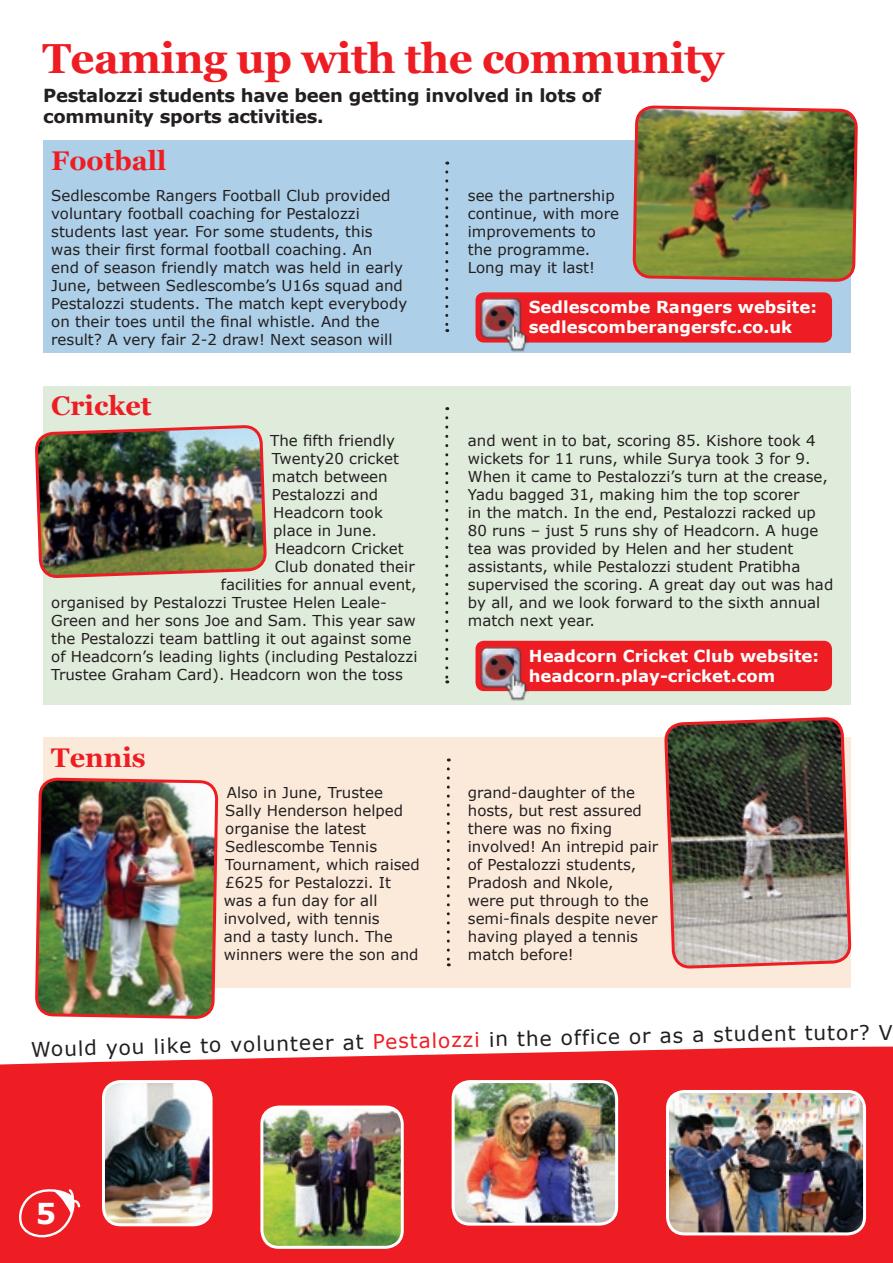
<style>
.page{position:relative;width:893px;height:1263px;background:#fff}
.page>*{position:absolute;margin:0;border:0;box-sizing:border-box;transform-origin:0 0}
.t1{font:700 42px "Georgia";letter-spacing:-.015em;color:#ee1d23}
.t2{font:700 28.8px "Verdana";color:#fff}
.t3{font:700 27px "Georgia";color:#ee1d23}
.t4{font:20.25px "Verdana";color:#231f20}
.t5{font:700 18px/21.6px "Verdana";letter-spacing:-.015em;color:#231f20}
.t6{font:700 16.5px/19.8px "Verdana";color:#fff}
.t7{font:15px/18px "Verdana";color:#231f20}
.s1{color:#ee1d23}
</style>
<div class="page">
<svg style="left:0;top:1046px;width:893px;height:217px;background:#ef2b31"></svg>
<svg style="left:18px;top:1186px;width:16px;height:54px"></svg>
<div style="left:43px;top:140px;width:807px;height:213px;background:#adcfe7"></div>
<div style="left:43px;top:386px;width:807px;height:319px;background:#dfebdb"></div>
<div style="left:43px;top:737px;width:807px;height:250px;background:#fbeada"></div>
<img style="left:36px;top:426px;width:230px;height:147px">
<svg style="left:445px;top:172px;width:3px;height:160px"></svg>
<svg style="left:445px;top:418px;width:3px;height:265px"></svg>
<svg style="left:447px;top:769px;width:3px;height:197px"></svg>
<div style="left:475px;top:292px;width:357px;height:51px;background:#ee1d23;border-radius:9px"></div>
<img style="left:478px;top:297px;width:51px;height:55px">
<div style="left:475px;top:641px;width:357px;height:50px;background:#ee1d23;border-radius:9px"></div>
<img style="left:478px;top:646px;width:51px;height:55px">
<img style="left:262px;top:1107px;width:140px;height:140px">
<div style="left:260px;top:1105px;width:144px;height:144px;border:3px solid #fff;border-radius:17px"></div>
<img style="left:453px;top:1081px;width:164px;height:143px">
<div style="left:452px;top:1080px;width:166px;height:145px;border:3px solid #fff;border-radius:17px"></div>
<img style="left:667px;top:1091px;width:197px;height:143px">
<div style="left:666px;top:1090px;width:200px;height:145px;border:3px solid #fff;border-radius:17px"></div>
<img style="left:632px;top:105px;width:226px;height:178px">
<img style="left:665px;top:718px;width:185px;height:404px">
<img style="left:34px;top:455px;width:186px;height:808px">
<h1 class="t1" style="left:43px;top:27px;width:683px">Teaming up with the community</h1>
<p class="t5" style="left:43px;top:85px;width:560px">Pestalozzi students have been getting involved in lots of community sports activities.</p>
<h3 class="t3" style="left:51px;top:140px;width:117px">Football</h3>
<p class="t7" style="left:51px;top:186px;width:357px">Sedlescombe Rangers Football Club provided voluntary football coaching for Pestalozzi students last year. For some students, this<br>was their first formal football coaching. An<br>end of season friendly match was held in early June, between Sedlescombe’s U16s squad and Pestalozzi students. The match kept everybody on their toes until the final whistle. And the result? A very fair 2-2 draw! Next season will</p>
<p class="t7" style="left:468px;top:186px;width:153px">see the partnership continue, with more improvements to the programme.<br>Long may it last!</p>
<p class="t6" style="left:529px;top:298px;width:290px">Sedlescombe Rangers website: sedlescomberangersfc.co.uk</p>
<h3 class="t3" style="left:51px;top:386px;width:102px">Cricket</h3>
<p class="t7" style="left:270px;top:432px;width:126px">The fifth friendly</p>
<p class="t7" style="left:272px;top:450px;width:129px">Twenty20 cricket</p>
<p class="t7" style="left:272px;top:468px;width:117px">match between</p>
<p class="t7" style="left:272px;top:486px;width:108px">Pestalozzi and</p>
<p class="t7" style="left:273px;top:504px;width:111px">Headcorn took</p>
<p class="t7" style="left:273px;top:522px;width:105px">place in June.</p>
<p class="t7" style="left:275px;top:540px;width:131px">Headcorn Cricket</p>
<p class="t7" style="left:275px;top:558px;width:141px">Club donated their</p>
<p class="t7" style="left:221px;top:576px;width:197px">facilities for annual event,</p>
<p class="t7" style="left:51px;top:594px;width:337px">organised by Pestalozzi Trustee Helen Leale-</p>
<p class="t7" style="left:51px;top:612px;width:366px">Green and her sons Joe and Sam. This year saw</p>
<p class="t7" style="left:51px;top:630px;width:362px">the Pestalozzi team battling it out against some</p>
<p class="t7" style="left:51px;top:648px;width:368px">of Headcorn’s leading lights (including Pestalozzi</p>
<p class="t7" style="left:51px;top:666px;width:353px">Trustee Graham Card). Headcorn won the toss</p>
<h3 class="t3" style="left:51px;top:737px;width:96px">Tennis</h3>
<p class="t7" style="left:468px;top:432px;width:367px">and went in to bat, scoring 85. Kishore took 4 wickets for 11 runs, while Surya took 3 for 9.<br>When it came to Pestalozzi’s turn at the crease, Yadu bagged 31, making him the top scorer<br>in the match. In the end, Pestalozzi racked up 80 runs – just 5 runs shy of Headcorn. A huge tea was provided by Helen and her student assistants, while Pestalozzi student Pratibha supervised the scoring. A great day out was had by all, and we look forward to the sixth annual match next year.</p>
<p class="t6" style="left:529px;top:646px;width:292px">Headcorn Cricket Club website: headcorn.play-cricket.com</p>
<p class="t7" style="left:224px;top:783px;width:198px">Also in June, Trustee<br>Sally Henderson helped organise the latest<br>Sedlescombe Tennis<br>Tournament, which raised £625 for Pestalozzi. It was a fun day for all involved, with tennis<br>and a tasty lunch. The winners were the son and</p>
<p class="t7" style="left:468px;top:783px;width:192px">grand-daughter of the hosts, but rest assured there was no fixing involved! An intrepid pair of Pestalozzi students,<br>Pradosh and Nkole,<br>were put through to the semi-finals despite never having played a tennis match before!</p>
<h3 class="t4" style="left:31px;top:1034px;width:797px;rotate:-1deg">Would you like to volunteer at <span class="s1">Pestalozzi</span> in the office or as a student tu</h3>
<h3 class="t4" style="left:827px;top:1019px;width:67px">tor? V</h3>
<h2 class="t2" style="left:36px;top:1194px;width:22px">5</h2>
</div>
